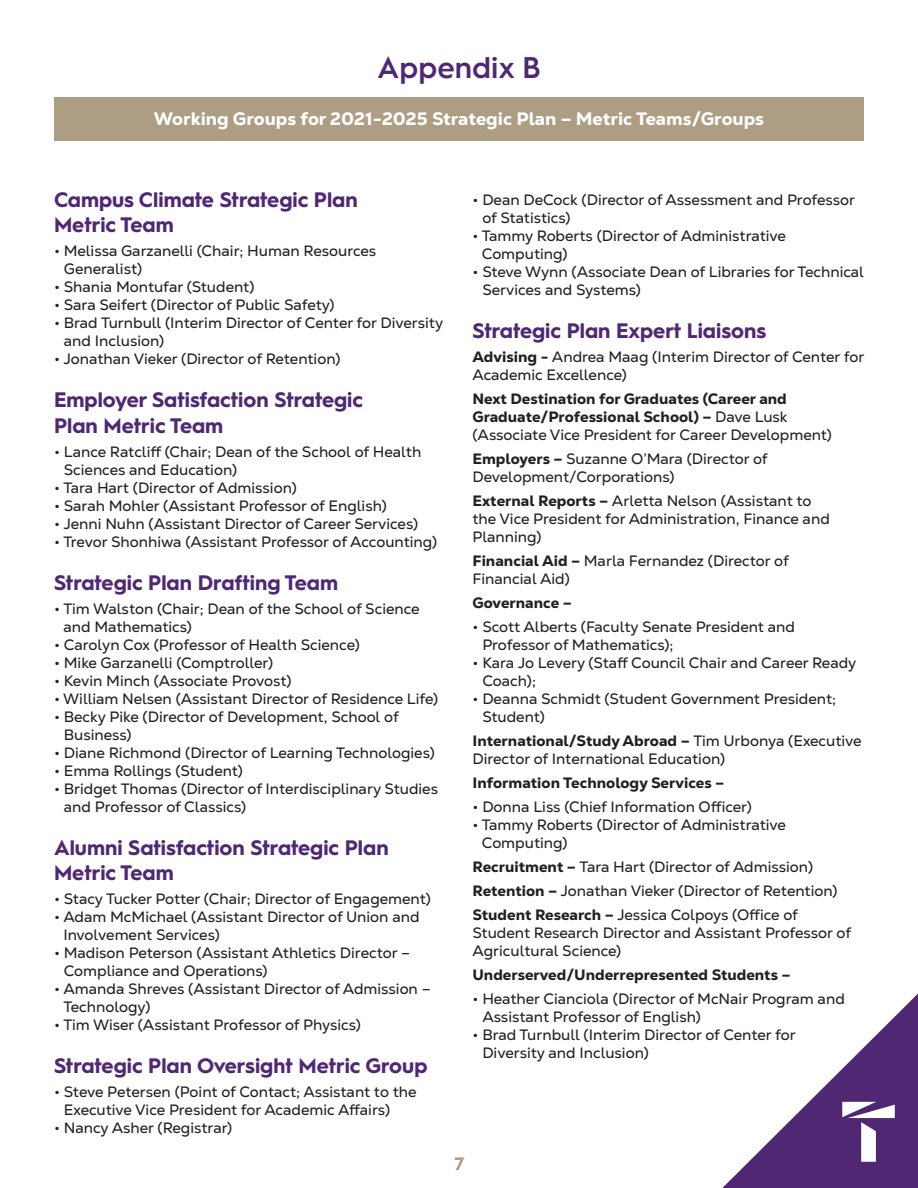
<style>
.page{position:relative;width:918px;height:1188px;background:#fff}
.page>*{position:absolute;margin:0;border:0;box-sizing:border-box;transform-origin:0 0}
.t1{font:600 30px "Hurme Geometric Sans 1";color:#4f2773}
.Heds_for_Appendix{font:700 21px/25.2px "Hurme Geometric Sans 1";color:#4f2773}
.t2{font:800 18px "Nexa Text";color:#fff}
.Heds_for_Appendix-2{font:700 18px "Hurme Geometric Sans 1";color:#ad9d83}
.t3{font:15px/18px "Nexa Text";color:#231f20}
.t4{font:800 15px/18px "Nexa Text";color:#231f20}
.s1{font-weight:800}
.s2{font-weight:400}
</style>
<div class="page">
<div style="left:54px;top:97px;width:810px;height:44px;background:#ad9d83"></div>
<svg style="left:722px;top:994px;width:196px;height:194px"></svg>
<p class="t1" style="left:377px;top:47px;width:166px">Appendix B</p>
<p class="t2" style="left:154px;top:107px;width:612px">Working Groups for 2021-2025 Strategic Plan – Metric Teams/Groups</p>
<p class="Heds_for_Appendix" style="left:54px;top:186px;width:305px">Campus Climate Strategic Plan<br>Metric Team</p>
<p class="t3" style="left:64px;top:242px;width:314px;text-indent:-10px">• Melissa Garzanelli (Chair; Human Resources<br>Generalist)</p>
<p class="t3" style="left:54px;top:278px;width:202px">• Shania Montufar (Student)</p>
<p class="t3" style="left:54px;top:296px;width:282px">• Sara Seifert (Director of Public Safety)</p>
<p class="t3" style="left:64px;top:314px;width:381px;text-indent:-10px">• Brad Turnbull (Interim Director of Center for Diversity and Inclusion)</p>
<p class="t3" style="left:54px;top:350px;width:288px">• Jonathan Vieker (Director of Retention)</p>
<p class="Heds_for_Appendix" style="left:54px;top:386px;width:310px">Employer Satisfaction Strategic<br>Plan Metric Team</p>
<p class="t3" style="left:64px;top:442px;width:359px;text-indent:-10px">• Lance Ratcliff (Chair; Dean of the School of Health<br>Sciences and Education)</p>
<p class="t3" style="left:54px;top:478px;width:244px">• Tara Hart (Director of Admission)</p>
<p class="t3" style="left:54px;top:496px;width:334px">• Sarah Mohler (Assistant Professor of English)</p>
<p class="t3" style="left:54px;top:514px;width:366px">• Jenni Nuhn (Assistant Director of Career Services)</p>
<p class="t3" style="left:54px;top:532px;width:385px">• Trevor Shonhiwa (Assistant Professor of Accounting)</p>
<p class="Heds_for_Appendix" style="left:54px;top:569px;width:286px">Strategic Plan Drafting Team</p>
<p class="t3" style="left:63px;top:599px;width:358px;text-indent:-9px">• Tim Walston (Chair; Dean of the School of Science and Mathematics)</p>
<p class="t3" style="left:54px;top:635px;width:307px">• Carolyn Cox (Professor of Health Science)</p>
<p class="t3" style="left:54px;top:653px;width:221px">• Mike Garzanelli (Comptroller)</p>
<p class="t3" style="left:54px;top:671px;width:239px">• Kevin Minch (Associate Provost)</p>
<p class="t3" style="left:54px;top:689px;width:386px">• William Nelsen (Assistant Director of Residence Life)</p>
<p class="t3" style="left:64px;top:707px;width:336px;text-indent:-10px">• Becky Pike (Director of Development, School of<br>Business)</p>
<p class="t3" style="left:54px;top:743px;width:382px">• Diane Richmond (Director of Learning Technologies)</p>
<p class="t3" style="left:54px;top:761px;width:191px">• Emma Rollings (Student)</p>
<p class="t3" style="left:64px;top:779px;width:376px;text-indent:-10px">• Bridget Thomas (Director of Interdisciplinary Studies and Professor of Classics)</p>
<p class="Heds_for_Appendix" style="left:54px;top:834px;width:336px">Alumni Satisfaction Strategic Plan<br>Metric Team</p>
<p class="t3" style="left:54px;top:890px;width:379px">• Stacy Tucker Potter (Chair; Director of Engagement)</p>
<p class="t3" style="left:63px;top:908px;width:358px;text-indent:-9px">• Adam McMichael (Assistant Director of Union and<br>Involvement Services)</p>
<p class="t3" style="left:64px;top:944px;width:348px;text-indent:-10px">• Madison Peterson (Assistant Athletics Director –<br>Compliance and Operations)</p>
<p class="t3" style="left:63px;top:980px;width:369px;text-indent:-9px">• Amanda Shreves (Assistant Director of Admission –<br>Technology)</p>
<p class="t3" style="left:54px;top:1016px;width:309px">• Tim Wiser (Assistant Professor of Physics)</p>
<p class="Heds_for_Appendix" style="left:54px;top:1052px;width:375px">Strategic Plan Oversight Metric Group</p>
<p class="t3" style="left:64px;top:1083px;width:354px;text-indent:-10px">• Steve Petersen (Point of Contact; Assistant to the<br>Executive Vice President for Academic Affairs)</p>
<p class="t3" style="left:54px;top:1119px;width:180px">• Nancy Asher (Registrar)</p>
<p class="t3" style="left:482px;top:191px;width:374px;text-indent:-10px">• Dean DeCock (Director of Assessment and Professor of Statistics)</p>
<p class="t3" style="left:482px;top:227px;width:306px;text-indent:-9px">• Tammy Roberts (Director of Administrative<br>Computing)</p>
<p class="t3" style="left:482px;top:263px;width:383px;text-indent:-10px">• Steve Wynn (Associate Dean of Libraries for Technical<br>Services and Systems)</p>
<p class="Heds_for_Appendix" style="left:472px;top:317px;width:295px">Strategic Plan Expert Liaisons</p>
<p class="t3" style="left:472px;top:348px;width:393px"><span class="s1">Advising -</span> Andrea Maag (Interim Director of Center for<br>Academic Excellence)</p>
<p class="t4" style="left:472px;top:390px;width:361px">Next Destination for Graduates (Career and<br>Graduate/Professional School) – <span class="s2">Dave Lusk (Associate Vice President for Career Development)</span></p>
<p class="t3" style="left:472px;top:450px;width:297px"><span class="s1">Employers –</span> Suzanne O’Mara (Director of<br>Development/Corporations)</p>
<p class="t3" style="left:472px;top:492px;width:359px"><span class="s1">External Reports –</span> Arletta Nelson (Assistant to the Vice President for Administration, Finance and<br>Planning)</p>
<p class="t3" style="left:472px;top:552px;width:318px"><span class="s1">Financial Aid –</span> Marla Fernandez (Director of<br>Financial Aid)</p>
<p class="t4" style="left:472px;top:594px;width:101px">Governance –</p>
<p class="t3" style="left:482px;top:618px;width:314px;text-indent:-10px">• Scott Alberts (Faculty Senate President and<br>Professor of Mathematics);</p>
<p class="t3" style="left:482px;top:654px;width:376px;text-indent:-10px">• Kara Jo Levery (Staff Council Chair and Career Ready<br>Coach);</p>
<p class="t3" style="left:482px;top:690px;width:355px;text-indent:-10px">• Deanna Schmidt (Student Government President;<br>Student)</p>
<p class="t3" style="left:472px;top:732px;width:391px"><span class="s1">International/Study Abroad –</span> Tim Urbonya (Executive<br>Director of International Education)</p>
<p class="t4" style="left:472px;top:774px;width:253px">Information Technology Services –</p>
<p class="t3" style="left:472px;top:798px;width:281px">• Donna Liss (Chief Information Officer)</p>
<p class="t3" style="left:482px;top:816px;width:306px;text-indent:-9px">• Tammy Roberts (Director of Administrative<br>Computing)</p>
<p class="t3" style="left:472px;top:858px;width:342px"><span class="s1">Recruitment –</span> Tara Hart (Director of Admission)</p>
<p class="t3" style="left:472px;top:882px;width:367px"><span class="s1">Retention –</span> Jonathan Vieker (Director of Retention)</p>
<p class="t3" style="left:472px;top:906px;width:380px"><span class="s1">Student Research –</span> Jessica Colpoys (Office of<br>Student Research Director and Assistant Professor of<br>Agricultural Science)</p>
<p class="t4" style="left:472px;top:966px;width:320px">Underserved/Underrepresented Students –</p>
<p class="t3" style="left:482px;top:990px;width:364px;text-indent:-10px">• Heather Cianciola (Director of McNair Program and<br>Assistant Professor of English)</p>
<p class="t3" style="left:482px;top:1026px;width:315px;text-indent:-10px">• Brad Turnbull (Interim Director of Center for<br>Diversity and Inclusion)</p>
<p class="Heds_for_Appendix-2" style="left:454px;top:1151px;width:11px">7</p>
</div>
